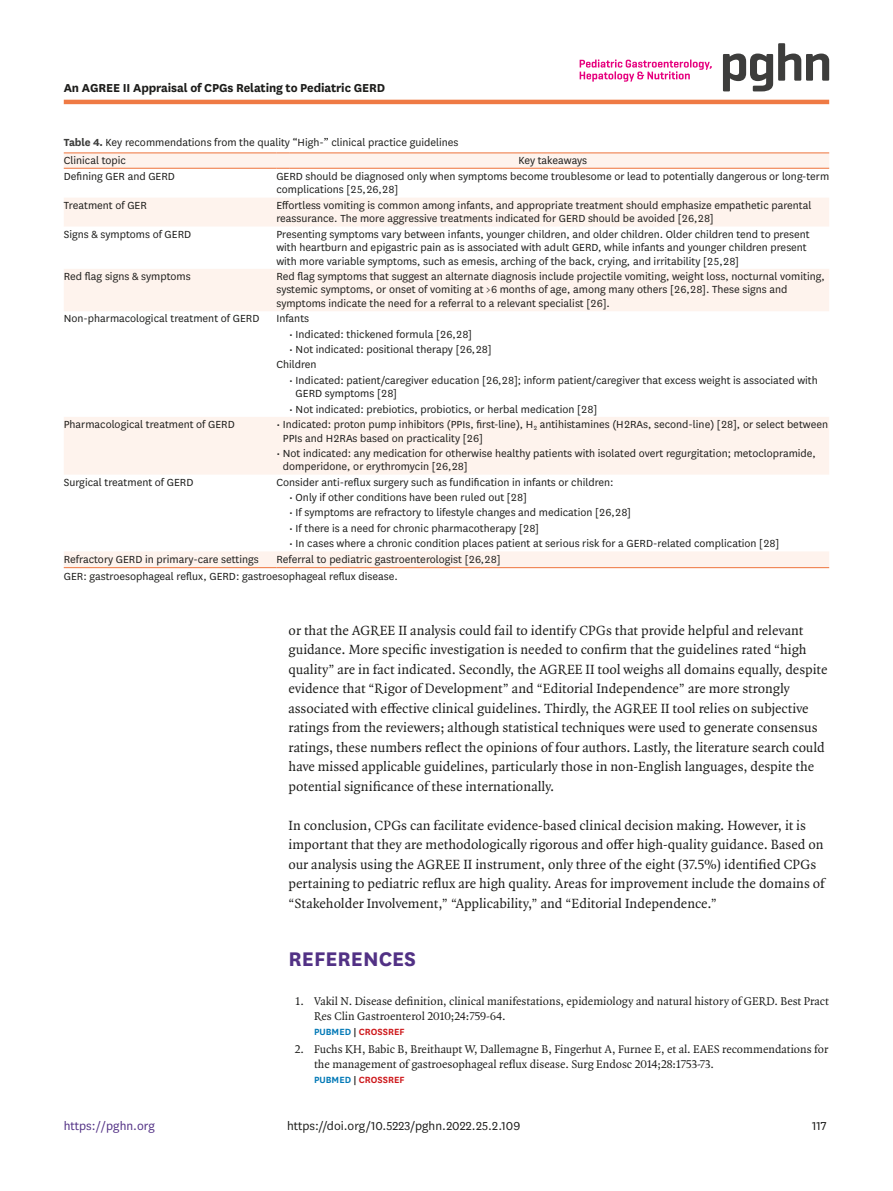
<style>
.page{position:relative;width:893px;height:1191px;background:#fff}
.page>*{position:absolute;margin:0;border:0;box-sizing:border-box;transform-origin:0 0}
.body_title1{font:700 23.1px "National";color:#523185}
.body_p_first{font:14.25px/19.5px "Quadraat OT";color:#1d1d1b}
.body_p{font:14.25px/19.5px "Quadraat OT";color:#1d1d1b}
.alt-title-type{font:700 13.5px "National";letter-spacing:-.01em;color:#1d1d1b}
.doi_running_footer{font:13.5px "National";color:#1d1d1b}
.t1{font:13.5px "National";color:#523185}
.tbody_entry{font:12px/13.5px "National";color:#1d1d1b}
.ref{font:12px/15px "Quadraat OT";color:#1d1d1b}
.table-wrap_caption{font:12px "National";color:#1d1d1b}
.table-wrap-foot_p_fi{font:12px "National";color:#1d1d1b}
.thead_entry{font:12px "National";color:#1d1d1b}
.ref-pubid{font:600 10.5px "National";color:#cd171a}
.s1{font-weight:700;color:#3d3d3c}
.s2{color:#0078b6}
.s3{color:#1d1d1b}
</style>
<div class="page">
<hr style="left:64px;top:100px;width:765px;height:4px;background:#ef7a44">
<svg style="left:723px;top:43px;width:106px;height:48px"></svg>
<svg style="left:580px;top:60px;width:132px;height:22px"></svg>
<svg style="left:64px;top:153px;width:765px;height:414px"></svg>
<hr style="left:64px;top:152px;width:212px;height:1px;background:#ef7a44">
<svg style="left:276px;top:152px;width:13px;height:1px"></svg>
<hr style="left:289px;top:152px;width:540px;height:1px;background:#ef7a44">
<hr style="left:64px;top:168px;width:212px;height:1px;background:#ef7a44">
<svg style="left:276px;top:168px;width:13px;height:1px"></svg>
<hr style="left:289px;top:168px;width:540px;height:1px;background:#ef7a44">
<hr style="left:64px;top:567px;width:212px;height:1px;background:#ef7a44">
<svg style="left:276px;top:567px;width:13px;height:1px"></svg>
<hr style="left:289px;top:567px;width:540px;height:1px;background:#ef7a44">
<p class="alt-title-type" style="left:64px;top:78px;width:323px">An AGREE II Appraisal of CPGs Relating to Pediatric GERD</p>
<p class="table-wrap_caption" style="left:64px;top:135px;width:396px"><span class="s1">Table 4.</span> Key recommendations from the quality “High-” clinical practice guidelines</p>
<p class="thead_entry" style="left:64px;top:152px;width:64px">Clinical topic</p>
<p class="thead_entry" style="left:518px;top:152px;width:70px">Key takeaways</p>
<p class="tbody_entry" style="left:64px;top:169px;width:113px">Defining GER and GERD</p>
<p class="tbody_entry" style="left:276px;top:169px;width:554px">GERD should be diagnosed only when symptoms become troublesome or lead to potentially dangerous or long-term complications [25,26,28]</p>
<p class="tbody_entry" style="left:64px;top:198px;width:85px">Treatment of GER</p>
<p class="tbody_entry" style="left:276px;top:198px;width:537px">Effortless vomiting is common among infants, and appropriate treatment should emphasize empathetic parental reassurance. The more aggressive treatments indicated for GERD should be avoided [26,28]</p>
<p class="tbody_entry" style="left:64px;top:227px;width:129px">Signs &amp; symptoms of GERD</p>
<p class="tbody_entry" style="left:276px;top:227px;width:535px">Presenting symptoms vary between infants, younger children, and older children. Older children tend to present with heartburn and epigastric pain as is associated with adult GERD, while infants and younger children present with more variable symptoms, such as emesis, arching of the back, crying, and irritability [25,28]</p>
<p class="tbody_entry" style="left:64px;top:269px;width:128px">Red flag signs &amp; symptoms</p>
<p class="tbody_entry" style="left:276px;top:269px;width:550px">Red flag symptoms that suggest an alternate diagnosis include projectile vomiting, weight loss, nocturnal vomiting, systemic symptoms, or onset of vomiting at &gt;6 months of age, among many others [26,28]. These signs and symptoms indicate the need for a referral to a relevant specialist [26].</p>
<p class="tbody_entry" style="left:64px;top:311px;width:197px">Non-pharmacological treatment of GERD</p>
<p class="tbody_entry" style="left:276px;top:311px;width:34px">Infants</p>
<p class="tbody_entry" style="left:289px;top:327px;width:184px">• Indicated: thickened formula [26,28]</p>
<p class="tbody_entry" style="left:289px;top:342px;width:204px">• Not indicated: positional therapy [26,28]</p>
<p class="tbody_entry" style="left:276px;top:357px;width:42px">Children</p>
<p class="tbody_entry" style="left:296px;top:373px;width:524px;text-indent:-6px">• Indicated: patient/caregiver education [26,28]; inform patient/caregiver that excess weight is associated with<br>GERD symptoms [28]</p>
<p class="tbody_entry" style="left:289px;top:402px;width:310px">• Not indicated: prebiotics, probiotics, or herbal medication [28]</p>
<p class="tbody_entry" style="left:64px;top:417px;width:172px">Pharmacological treatment of GERD</p>
<p class="tbody_entry" style="left:283px;top:417px;width:547px;text-indent:-6px">• Indicated: proton pump inhibitors (PPIs, first-line), H<sub>2</sub> antihistamines (H2RAs, second-line) [28], or select between<br>PPIs and H2RAs based on practicality [26]</p>
<p class="tbody_entry" style="left:283px;top:446px;width:535px;text-indent:-6px">• Not indicated: any medication for otherwise healthy patients with isolated overt regurgitation; metoclopramide, domperidone, or erythromycin [26,28]</p>
<p class="tbody_entry" style="left:64px;top:475px;width:131px">Surgical treatment of GERD</p>
<p class="tbody_entry" style="left:276px;top:475px;width:339px">Consider anti-reflux surgery such as fundification in infants or children:</p>
<p class="tbody_entry" style="left:289px;top:490px;width:239px">• Only if other conditions have been ruled out [28]</p>
<p class="tbody_entry" style="left:289px;top:505px;width:343px">• If symptoms are refractory to lifestyle changes and medication [26,28]</p>
<p class="tbody_entry" style="left:289px;top:521px;width:251px">• If there is a need for chronic pharmacotherapy [28]</p>
<p class="tbody_entry" style="left:289px;top:536px;width:492px">• In cases where a chronic condition places patient at serious risk for a GERD-related complication [28]</p>
<p class="tbody_entry" style="left:64px;top:551px;width:196px">Refractory GERD in primary-care settings</p>
<p class="tbody_entry" style="left:276px;top:551px;width:226px">Referral to pediatric gastroenterologist [26,28]</p>
<p class="table-wrap-foot_p_fi" style="left:64px;top:568px;width:336px">GER: gastroesophageal reflux, GERD: gastroesophageal reflux disease.</p>
<p class="body_p_first" style="left:289px;top:620px;width:540px">or that the AGREE II analysis could fail to identify CPGs that provide helpful and relevant guidance. More specific investigation is needed to confirm that the guidelines rated “high quality” are in fact indicated. Secondly, the AGREE II tool weighs all domains equally, despite evidence that “Rigor of Development” and “Editorial Independence” are more strongly associated with effective clinical guidelines. Thirdly, the AGREE II tool relies on subjective ratings from the reviewers; although statistical techniques were used to generate consensus ratings, these numbers reflect the opinions of four authors. Lastly, the literature search could have missed applicable guidelines, particularly those in non-English languages, despite the potential significance of these internationally.</p>
<p class="body_p" style="left:289px;top:815px;width:537px">In conclusion, CPGs can facilitate evidence-based clinical decision making. However, it is important that they are methodologically rigorous and offer high-quality guidance. Based on our analysis using the AGREE II instrument, only three of the eight (37.5%) identified CPGs pertaining to pediatric reflux are high quality. Areas for improvement include the domains of “Stakeholder Involvement,” “Applicability,” and “Editorial Independence.”</p>
<p class="body_title1" style="left:289px;top:943px;width:129px">REFERENCES</p>
<p class="ref" style="left:314px;top:993px;width:516px;text-indent:-18px">1. Vakil N. Disease definition, clinical manifestations, epidemiology and natural history of GERD. Best Pract<br>Res Clin Gastroenterol 2010;24:759-64.</p>
<p class="ref-pubid" style="left:314px;top:1024px;width:92px"><span class="s2">PUBMED</span> <span class="s3">|</span> CROSSREF</p>
<p class="ref" style="left:314px;top:1041px;width:516px;text-indent:-19px">2. Fuchs KH, Babic B, Breithaupt W, Dallemagne B, Fingerhut A, Furnee E, et al. EAES recommendations for the management of gastroesophageal reflux disease. Surg Endosc 2014;28:1753-73.</p>
<p class="ref-pubid" style="left:314px;top:1072px;width:92px"><span class="s2">PUBMED</span> <span class="s3">|</span> CROSSREF</p>
<p class="doi_running_footer" style="left:812px;top:1116px;width:16px">117</p>
<p class="t1" style="left:64px;top:1116px;width:93px">https://pghn.org</p>
<p class="doi_running_footer" style="left:287px;top:1116px;width:235px">https://doi.org/10.5223/pghn.2022.25.2.109</p>
</div>
